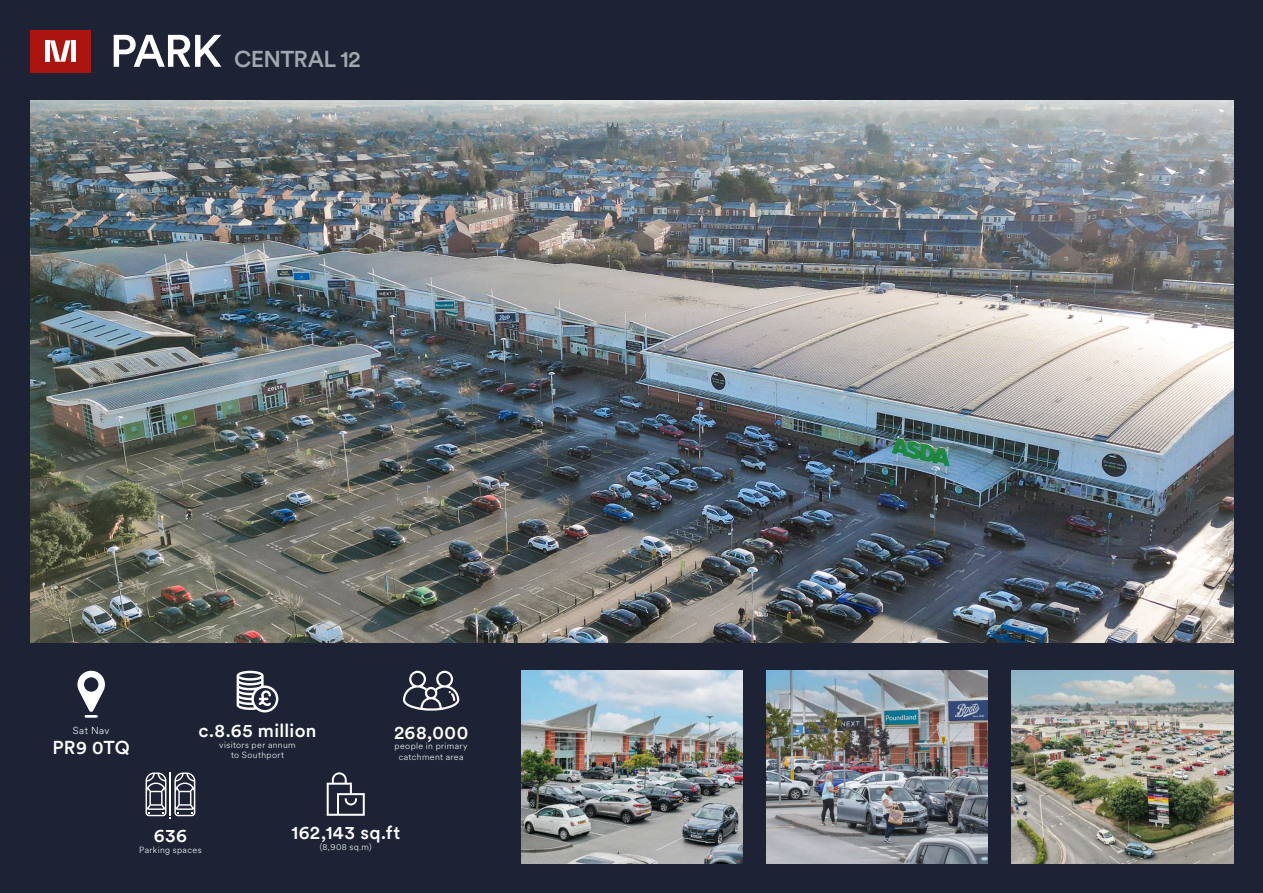
<style>
.page{position:relative;width:1263px;height:893px;background:#1d2335}
.page>*{position:absolute;margin:0;border:0;box-sizing:border-box;transform-origin:0 0}
.t1{font:500 22.8px "Circular XX";letter-spacing:-.025em;color:#a4a7b0}
.t2{font:500 18.6px "Circular XX";letter-spacing:.02em;color:#fff}
.t3{font:300 10.05px "Circular XX";letter-spacing:.04em;color:#fff}
.t4{font:300 8.85px/10.6px "Circular XX";letter-spacing:.045em;color:#fff;text-align:center}
</style>
<div class="page">
<img style="left:31px;top:100px;width:1202px;height:542px">
<div style="left:30px;top:30px;width:61px;height:42px;background:#ac1410"></div>
<hr style="left:71px;top:40px;width:4px;height:22px;background:#fff">
<div style="left:45px;top:40px;width:5px;height:22px;background:#fff"></div>
<svg style="left:50px;top:40px;width:21px;height:22px"></svg>
<svg style="left:114px;top:35px;width:107px;height:32px"></svg>
<img style="left:521px;top:671px;width:222px;height:192px">
<img style="left:766px;top:671px;width:222px;height:192px">
<img style="left:1011px;top:671px;width:222px;height:192px">
<svg style="left:403px;top:671px;width:56px;height:40px"></svg>
<svg style="left:327px;top:772px;width:38px;height:44px"></svg>
<svg style="left:146px;top:772px;width:49px;height:47px"></svg>
<svg style="left:237px;top:671px;width:41px;height:41px"></svg>
<svg style="left:77px;top:671px;width:28px;height:47px"></svg>
<h1 class="t1" style="left:234px;top:43px;width:128px">CENTRAL 12</h1>
<p class="t3" style="left:73px;top:724px;width:38px">Sat Nav</p>
<h2 class="t2" style="left:53px;top:735px;width:79px">PR9 0TQ</h2>
<h2 class="t2" style="left:198px;top:718px;width:120px">c.8.65 million</h2>
<p class="t4" style="left:219px;top:739px;width:78px">visitors per annum to Southport</p>
<h2 class="t2" style="left:394px;top:720px;width:76px">268,000</h2>
<p class="t4" style="left:395px;top:741px;width:75px">people in primary catchment area</p>
<h2 class="t2" style="left:154px;top:823px;width:35px">636</h2>
<p class="t4" style="left:139px;top:844px;width:64px">Parking spaces</p>
<h2 class="t2" style="left:291px;top:820px;width:110px">162,143 sq.ft</h2>
<p class="t4" style="left:320px;top:841px;width:54px">(8,908 sq.m)</p>
</div>
